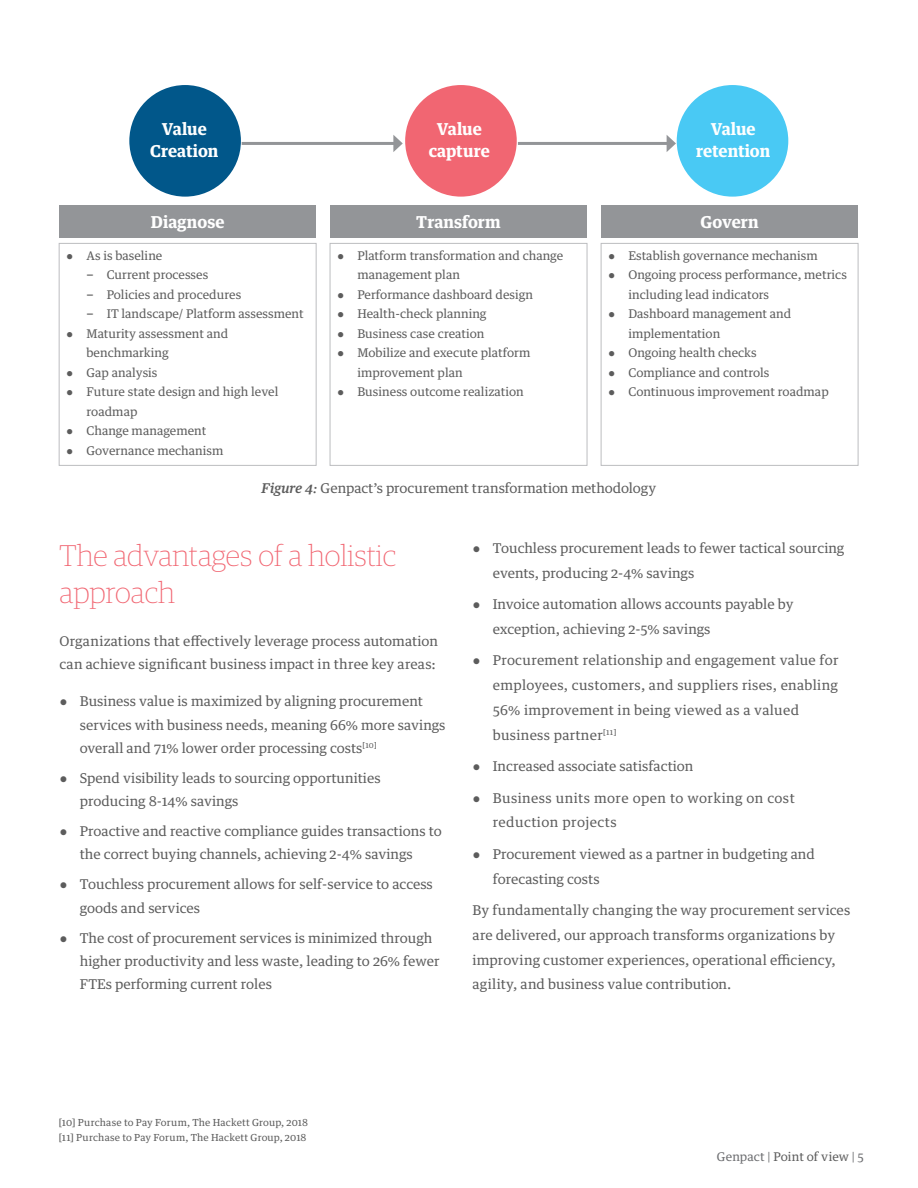
<style>
.page{position:relative;width:918px;height:1188px;background:#fff}
.page>*{position:absolute;margin:0;border:0;box-sizing:border-box;transform-origin:0 0}
.t1{font:100 30px/36.8px "Guardian Egyp";color:#f16672}
.t2{font:700 16.5px/22.5px "Guardian Text Egyp";letter-spacing:-.005em;color:#fff;text-align:center}
.t3{font:13.5px/23.2px "Guardian Text Egyp";color:#5c5c5c}
.t4{font:13.5px/24.8px "Guardian Text Egyp";letter-spacing:.02em;color:#5c5c5c}
.t5{font:13.5px/24.8px "Guardian Text Egyp";letter-spacing:.03em;color:#5c5c5c}
.t6{font:12px/19.5px "Guardian Text Egyp";color:#5c5c5c}
.t7{font:9.75px/15.1px "Guardian Text Egyp";letter-spacing:.015em;color:#5c5c5c}
.s1{font-family:"Georgia"}
.s2{font-weight:700}
.s3{font-weight:500;font-style:italic}
.s4{font-style:italic}
.s5{color:#6c6d70}
</style>
<div class="page">
<div style="left:129px;top:85px;width:112px;height:112px;background:#01578a;border-radius:50%"></div>
<div style="left:405px;top:85px;width:112px;height:112px;background:#f16672;border-radius:50%"></div>
<div style="left:677px;top:85px;width:111px;height:112px;background:#49c9f4;border-radius:50%"></div>
<hr style="left:242px;top:142px;width:154px;height:3px;background:#939598">
<svg style="left:393px;top:135px;width:10px;height:17px"></svg>
<hr style="left:518px;top:142px;width:151px;height:3px;background:#939598">
<svg style="left:667px;top:135px;width:9px;height:17px"></svg>
<div style="left:59px;top:206px;width:257px;height:32px;background:#939598"></div>
<div style="left:59px;top:243px;width:258px;height:223px;border:1px solid #bcbdc0"></div>
<div style="left:330px;top:206px;width:257px;height:32px;background:#939598"></div>
<div style="left:330px;top:243px;width:257px;height:223px;border:1px solid #bcbdc0"></div>
<div style="left:601px;top:206px;width:257px;height:32px;background:#939598"></div>
<div style="left:601px;top:243px;width:257px;height:223px;border:1px solid #bcbdc0"></div>
<p class="t2" style="left:150px;top:116px;width:70px">Value<br>Creation</p>
<p class="t2" style="left:429px;top:116px;width:63px">Value capture</p>
<p class="t2" style="left:696px;top:116px;width:76px">Value retention</p>
<p class="t2" style="left:151px;top:210px;width:75px">Diagnose</p>
<p class="t6" style="left:87px;top:245px;width:219px;text-indent:-20px"><span class="s1">●</span> As is baseline<br><span class="s2">−</span> Current processes<br><span class="s2">−</span> Policies and procedures<br><span class="s2">−</span> IT landscape/ Platform assessment</p>
<p class="t6" style="left:87px;top:323px;width:143px;text-indent:-20px"><span class="s1">●</span> Maturity assessment and benchmarking</p>
<p class="t6" style="left:66px;top:362px;width:93px"><span class="s1">●</span> Gap analysis</p>
<p class="t6" style="left:87px;top:381px;width:193px;text-indent:-20px"><span class="s1">●</span> Future state design and high level roadmap</p>
<p class="t6" style="left:66px;top:420px;width:142px"><span class="s1">●</span> Change management</p>
<p class="t6" style="left:66px;top:440px;width:159px"><span class="s1">●</span> Governance mechanism</p>
<p class="t2" style="left:416px;top:210px;width:86px">Transform</p>
<p class="t6" style="left:357px;top:245px;width:207px;text-indent:-20px"><span class="s1">●</span> Platform transformation and change management plan</p>
<p class="t6" style="left:337px;top:284px;width:198px"><span class="s1">●</span> Performance dashboard design</p>
<p class="t6" style="left:337px;top:303px;width:151px"><span class="s1">●</span> Health-check planning</p>
<p class="t6" style="left:337px;top:323px;width:149px"><span class="s1">●</span> Business case creation</p>
<p class="t6" style="left:357px;top:342px;width:175px;text-indent:-20px"><span class="s1">●</span> Mobilize and execute platform improvement plan</p>
<p class="t6" style="left:337px;top:381px;width:188px"><span class="s1">●</span> Business outcome realization</p>
<p class="t2" style="left:701px;top:210px;width:60px">Govern</p>
<p class="t6" style="left:608px;top:245px;width:211px"><span class="s1">●</span> Establish governance mechanism</p>
<p class="t6" style="left:628px;top:264px;width:220px;text-indent:-20px"><span class="s1">●</span> Ongoing process performance, metrics including lead indicators</p>
<p class="t6" style="left:628px;top:303px;width:164px;text-indent:-20px"><span class="s1">●</span> Dashboard management and implementation</p>
<p class="t6" style="left:608px;top:342px;width:150px"><span class="s1">●</span> Ongoing health checks</p>
<p class="t6" style="left:608px;top:362px;width:163px"><span class="s1">●</span> Compliance and controls</p>
<p class="t6" style="left:608px;top:381px;width:222px"><span class="s1">●</span> Continuous improvement roadmap</p>
<p class="t3" style="left:262px;top:475px;width:396px"><span class="s3">Figure 4</span><span class="s4">:</span> Genpact’s procurement transformation methodology</p>
<h1 class="t1" style="left:60px;top:536px;width:338px">The advantages of a holistic approach</h1>
<p class="t3" style="left:60px;top:628px;width:380px">Organizations that effectively leverage process automation can achieve significant business impact in three key areas:</p>
<p class="t3" style="left:80px;top:688px;width:367px;text-indent:-20px"><span class="s1">●</span> Business value is maximized by aligning procurement services with business needs, meaning 66% more savings overall and 71% lower order processing costs<sup>[10]</sup></p>
<p class="t3" style="left:80px;top:765px;width:302px;text-indent:-20px"><span class="s1">●</span> Spend visibility leads to sourcing opportunities producing 8-14% savings</p>
<p class="t3" style="left:80px;top:818px;width:364px;text-indent:-20px"><span class="s1">●</span> Proactive and reactive compliance guides transactions to the correct buying channels, achieving 2-4% savings</p>
<p class="t3" style="left:80px;top:872px;width:355px;text-indent:-20px"><span class="s1">●</span> Touchless procurement allows for self-service to access goods and services</p>
<p class="t3" style="left:80px;top:925px;width:361px;text-indent:-20px"><span class="s1">●</span> The cost of procurement services is minimized through higher productivity and less waste, leading to 26% fewer<br>FTEs performing current roles</p>
<p class="t3" style="left:493px;top:534px;width:353px;line-height:24.8px;text-indent:-20px"><span class="s1">●</span> Touchless procurement leads to fewer tactical sourcing events, producing 2-4% savings</p>
<p class="t3" style="left:493px;top:590px;width:302px;line-height:24.8px;text-indent:-20px"><span class="s1">●</span> Invoice automation allows accounts payable by exception, achieving 2-5% savings</p>
<p class="t4" style="left:493px;top:647px;width:347px;text-indent:-20px"><span class="s1">●</span> Procurement relationship and engagement value for employees, customers, and suppliers rises, enabling 56% improvement in being viewed as a valued business partner<sup>[11]</sup></p>
<p class="t3" style="left:472px;top:753px;width:223px"><span class="s1">●</span> Increased associate satisfaction</p>
<p class="t5" style="left:493px;top:784px;width:304px;text-indent:-20px"><span class="s1">●</span> Business units more open to working on cost reduction projects</p>
<p class="t3" style="left:493px;top:840px;width:324px;line-height:24.8px;text-indent:-20px"><span class="s1">●</span> Procurement viewed as a partner in budgeting and forecasting costs</p>
<p class="t3" style="left:472px;top:896px;width:379px;line-height:24.8px">By fundamentally changing the way procurement services are delivered, our approach transforms organizations by improving customer experiences, operational efficiency, agility, and business value contribution.</p>
<p class="t7" style="left:59px;top:1114px;width:251px">[10] Purchase to Pay Forum, The Hackett Group, 2018 [11] Purchase to Pay Forum, The Hackett Group, 2018</p>
<p class="t6" style="left:717px;top:1146px;width:149px"><span class="s5">Genpact |</span> Point of view <span class="s5">| 5</span></p>
</div>
